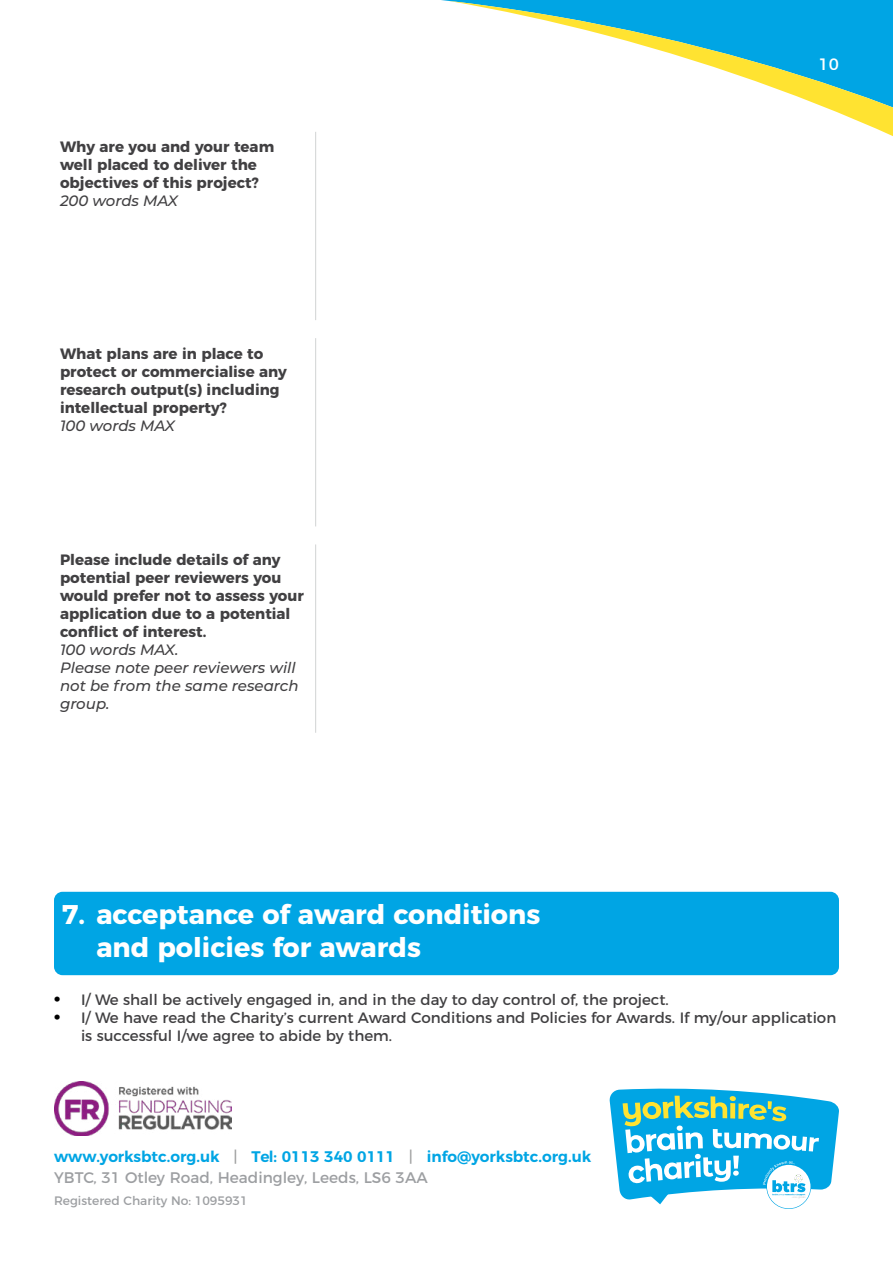
<style>
.page{position:relative;width:893px;height:1263px;background:#fff}
.page>*{position:absolute;margin:0;border:0;box-sizing:border-box;transform-origin:0 0}
.t1{font:700 27px/32.4px "Montserrat";color:#fff}
.t2{font:16.5px "Montserrat";color:#fff}
.t3{font:600 15.3px/21.1px "Montserrat";color:#00a5e4}
.t4{font:700 15px/18px "Montserrat";color:#414042}
.t5{font:15px/18px "Montserrat";color:#414042}
.t6{font:italic 500 15px/18px "Montserrat";color:#414042}
.t7{font:12.3px "Montserrat";color:#9d9fa2}
.s1{font-family:"Times";font-size:18px;color:#000}
.s2{font-weight:400;color:#9e9f9f}
.s3{font-weight:400;color:#9d9fa2}
</style>
<div class="page">
<svg style="left:649px;top:1182px;width:21px;height:22px"></svg>
<svg style="left:609px;top:1088px;width:230px;height:112px"></svg>
<svg style="left:441px;top:0;width:452px;height:1px"></svg>
<svg style="left:449px;top:1px;width:444px;height:135px"></svg>
<img style="left:54px;top:1081px;width:178px;height:55px">
<hr style="left:315px;top:132px;width:1px;height:188px;background:#d1d3d4">
<hr style="left:315px;top:338px;width:1px;height:188px;background:#d1d3d4">
<hr style="left:315px;top:544px;width:1px;height:189px;background:#d1d3d4">
<div style="left:54px;top:892px;width:785px;height:83px;background:#00a5e4;border-radius:9px"></div>
<p class="t4" style="left:60px;top:137px;width:216px">Why are you and your team well placed to deliver the objectives of this project?</p>
<p class="t6" style="left:60px;top:191px;width:120px">200 words MAX</p>
<p class="t4" style="left:60px;top:343px;width:229px">What plans are in place to protect or commercialise any research output(s) including intellectual property?</p>
<p class="t6" style="left:60px;top:416px;width:117px">100 words MAX</p>
<p class="t4" style="left:60px;top:549px;width:245px">Please include details of any potential peer reviewers you would prefer not to assess your application due to a potential conflict of interest.</p>
<p class="t6" style="left:60px;top:640px;width:240px">100 words MAX.<br>Please note peer reviewers will not be from the same research group.</p>
<p class="t2" style="left:819px;top:51px;width:22px">10</p>
<h1 class="t1" style="left:96px;top:896px;width:445px;text-indent:-35px">7. acceptance of award conditions and policies for awards</h1>
<p class="t5" style="left:54px;top:990px;width:616px"><span class="s1">•</span> I/ We shall be actively engaged in, and in the day to day control of, the project.</p>
<p class="t5" style="left:81px;top:1008px;width:757px;text-indent:-27px"><span class="s1">•</span> I/ We have read the Charity’s current Award Conditions and Policies for Awards. If my/our application is successful I/we agree to abide by them.</p>
<p class="t3" style="left:54px;top:1144px;width:539px">www.yorksbtc.org.uk <span class="s2">|</span> Tel: 0113 340 0111 <span class="s2">|</span> info@yorksbtc.org.uk<br><span class="s3">YBTC, 31 Otley Road, Headingley, Leeds, LS6 3AA</span></p>
<p class="t7" style="left:54px;top:1191px;width:195px">Registered Charity No: 1095931</p>
</div>
